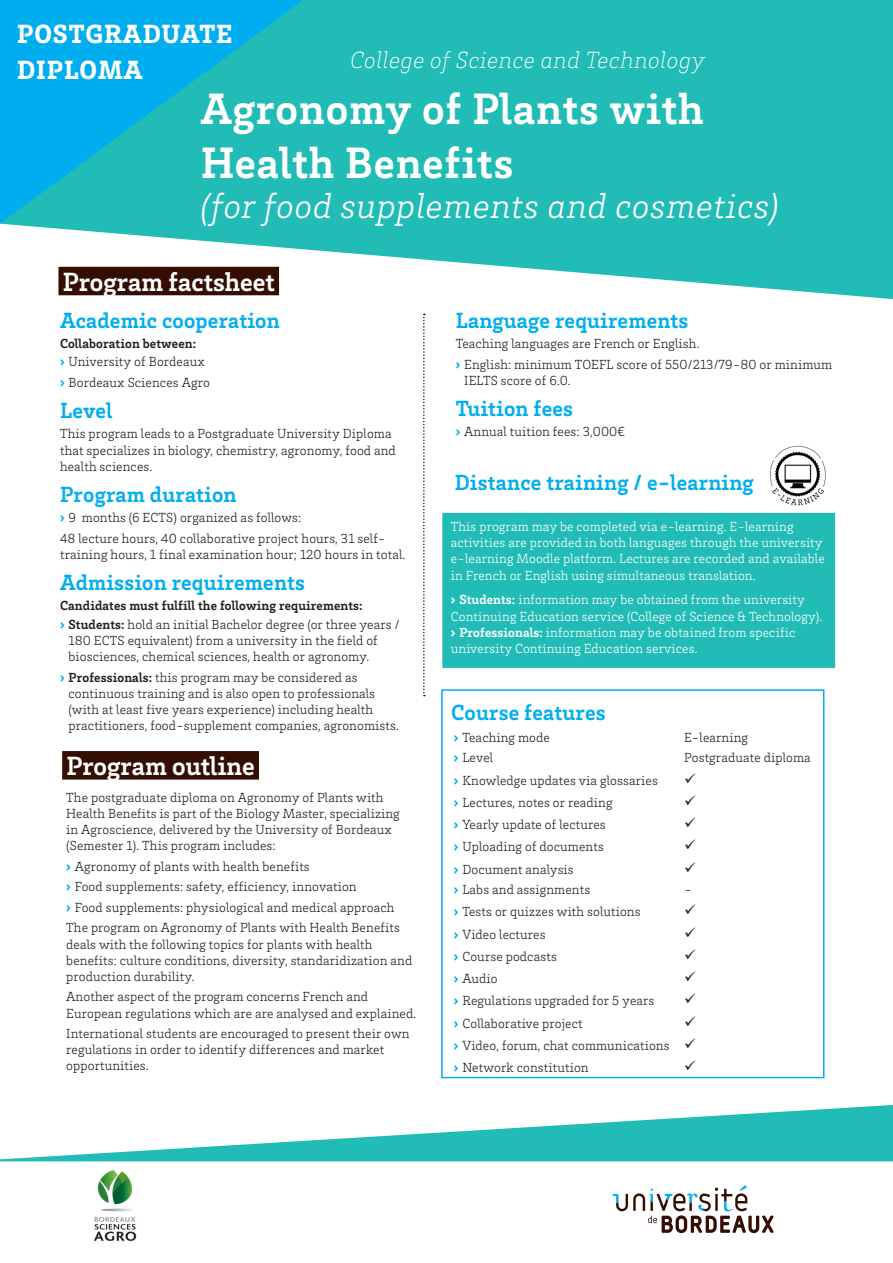
<style>
.page{position:relative;width:893px;height:1263px;background:#fff}
.page>*{position:absolute;margin:0;border:0;box-sizing:border-box;transform-origin:0 0}
._00_Titre_Mention{font:700 45px/54px "Brix Slab";letter-spacing:.02em;color:#fff}
._00_Titre_Mention-2{font:italic 300 36px "Brix Slab";letter-spacing:.02em;color:#fff}
.PROGRAM{font:700 27px "Brix Slab";color:#fff}
.Etude{font:900 27px "Brix Slab";letter-spacing:.035em;color:#fff}
._00_Titre_Mention-3{font:italic 200 24px "Brix Slab";letter-spacing:.02em;color:#fff}
.P02_03_04_Titre_Bleu{font:700 22.5px "Brix Slab";letter-spacing:.01em;color:#00aeef}
.P02_03_04_Texte_Ligh{font:300 13.5px/16.2px "Brix Slab";letter-spacing:.01em;color:#231f20}
._02_Encart_TEXTE_Lig{font:300 13.5px/16.2px "Brix Slab";letter-spacing:.01em;color:#fff}
.Soustitre{font:700 13.5px "Brix Slab";letter-spacing:.01em;color:#231f20}
.s1{font-weight:900;color:#00aeef}
.s2{font-weight:700}
.s3{font-weight:900}
</style>
<div class="page">
<div style="left:441px;top:689px;width:383px;height:389px;border:2px solid #00aeef"></div>
<svg style="left:613px;top:1185px;width:161px;height:48px"></svg>
<div style="left:62px;top:751px;width:197px;height:28px;background:#340d03"></div>
<svg style="left:0;top:1105px;width:893px;height:56px;fill:#22bcb6"></svg>
<svg style="left:4px;top:0;width:889px;height:299px;fill:#22bcb6"></svg>
<svg style="left:0;top:0;width:303px;height:224px"></svg>
<svg style="left:423px;top:314px;width:2px;height:382px"></svg>
<img style="left:94px;top:1170px;width:43px;height:71px">
<div style="left:442px;top:512px;width:394px;height:157px;background:#22bcb6"></div>
<div style="left:441px;top:511px;width:396px;height:158px;border:2px solid #fff"></div>
<img style="left:769px;top:445px;width:57px;height:61px">
<p class="Etude" style="left:17px;top:16px;width:217px">POSTGRADUATE</p>
<p class="Etude" style="left:17px;top:52px;width:127px">DIPLOMA</p>
<p class="_00_Titre_Mention-3" style="left:350px;top:43px;width:356px">College of Science and Technology</p>
<p class="_00_Titre_Mention" style="left:201px;top:79px;width:504px">Agronomy of Plants with<br>Health Benefits</p>
<p class="_00_Titre_Mention-2" style="left:201px;top:182px;width:579px">(for food supplements and cosmetics)</p>
<p class="PROGRAM" style="left:63px;top:264px;width:214px">Program factsheet</p>
<p class="P02_03_04_Titre_Bleu" style="left:60px;top:305px;width:221px">Academic cooperation</p>
<p class="Soustitre" style="left:60px;top:335px;width:138px">Collaboration between:</p>
<p class="P02_03_04_Texte_Ligh" style="left:60px;top:353px;width:146px"><span class="s1">›</span> University of Bordeaux</p>
<p class="P02_03_04_Texte_Ligh" style="left:60px;top:374px;width:151px"><span class="s1">›</span> Bordeaux Sciences Agro</p>
<p class="P02_03_04_Titre_Bleu" style="left:60px;top:396px;width:54px">Level</p>
<p class="P02_03_04_Texte_Ligh" style="left:60px;top:425px;width:337px">This program leads to a Postgraduate University Diploma that specializes in biology, chemistry, agronomy, food and health sciences.</p>
<p class="P02_03_04_Titre_Bleu" style="left:60px;top:479px;width:178px">Program duration</p>
<p class="P02_03_04_Texte_Ligh" style="left:60px;top:509px;width:243px"><span class="s1">›</span> 9 months (6 ECTS) organized as follows:</p>
<p class="P02_03_04_Texte_Ligh" style="left:60px;top:530px;width:347px">48 lecture hours, 40 collaborative project hours, 31 self&shy;training hours, 1 final examination hour; 120 hours in total.</p>
<p class="P02_03_04_Titre_Bleu" style="left:60px;top:568px;width:246px">Admission requirements</p>
<p class="Soustitre" style="left:60px;top:597px;width:304px">Candidates must fulfill the following requirements:</p>
<p class="P02_03_04_Texte_Ligh" style="left:69px;top:615px;width:332px;text-indent:-9px"><span class="s1">›</span> <span class="s2">Students:</span> hold an initial Bachelor degree (or three years /<br>180 ECTS equivalent) from a university in the field of biosciences, chemical sciences, health or agronomy.</p>
<p class="P02_03_04_Texte_Ligh" style="left:69px;top:668px;width:332px;text-indent:-9px"><span class="s1">›</span> <span class="s2">Professionals:</span> this program may be considered as continuous training and is also open to professionals (with at least five years experience) including health practitioners, food-supplement companies, agronomists.</p>
<p class="PROGRAM" style="left:66px;top:748px;width:190px">Program outline</p>
<p class="P02_03_04_Texte_Ligh" style="left:66px;top:789px;width:335px">The postgraduate diploma on Agronomy of Plants with Health Benefits is part of the Biology Master, specializing in Agroscience, delivered by the University of Bordeaux (Semester 1). This program includes:</p>
<p class="P02_03_04_Texte_Ligh" style="left:66px;top:858px;width:245px"><span class="s1">›</span> Agronomy of plants with health benefits</p>
<p class="P02_03_04_Texte_Ligh" style="left:66px;top:878px;width:292px"><span class="s1">›</span> Food supplements: safety, efficiency, innovation</p>
<p class="P02_03_04_Texte_Ligh" style="left:66px;top:899px;width:330px"><span class="s1">›</span> Food supplements: physiological and medical approach</p>
<p class="P02_03_04_Texte_Ligh" style="left:66px;top:919px;width:347px">The program on Agronomy of Plants with Health Benefits deals with the following topics for plants with health benefits: culture conditions, diversity, standaridization and production durability.</p>
<p class="P02_03_04_Texte_Ligh" style="left:66px;top:988px;width:352px">Another aspect of the program concerns French and<br>European regulations which are are analysed and explained.</p>
<p class="P02_03_04_Texte_Ligh" style="left:66px;top:1025px;width:345px">International students are encouraged to present their own regulations in order to identify differences and market opportunities.</p>
<p class="P02_03_04_Titre_Bleu" style="left:456px;top:305px;width:234px">Language requirements</p>
<p class="P02_03_04_Texte_Ligh" style="left:456px;top:335px;width:245px">Teaching languages are French or English.</p>
<p class="P02_03_04_Texte_Ligh" style="left:464px;top:355px;width:369px;text-indent:-9px"><span class="s1">›</span> English: minimum TOEFL score of 550/213/79-80 or minimum<br>IELTS score of 6.0.</p>
<p class="P02_03_04_Titre_Bleu" style="left:456px;top:393px;width:119px">Tuition fees</p>
<p class="P02_03_04_Texte_Ligh" style="left:456px;top:423px;width:171px"><span class="s1">›</span> Annual tuition fees: 3,000€</p>
<p class="P02_03_04_Titre_Bleu" style="left:455px;top:468px;width:300px">Distance training / e-learning</p>
<p class="_02_Encart_TEXTE_Lig" style="left:451px;top:518px;width:375px">This program may be completed via e-learning. E-learning activities are provided in both languages through the university e-learning Moodle platform. Lectures are recorded and available in French or English using simultaneous translation.</p>
<p class="_02_Encart_TEXTE_Lig" style="left:451px;top:591px;width:373px"><span class="s3">›</span> <span class="s2">Students:</span> information may be obtained from the university<br>Continuing Education service (College of Science &amp; Technology).</p>
<p class="_02_Encart_TEXTE_Lig" style="left:451px;top:624px;width:346px"><span class="s3">›</span> <span class="s2">Professionals:</span> information may be obtained from specific university Continuing Education services.</p>
<p class="P02_03_04_Titre_Bleu" style="left:451px;top:697px;width:156px">Course features</p>
<p class="P02_03_04_Texte_Ligh" style="left:454px;top:729px;width:98px"><span class="s1">›</span> Teaching mode</p>
<p class="P02_03_04_Texte_Ligh" style="left:684px;top:729px;width:66px">E-learning</p>
<p class="P02_03_04_Texte_Ligh" style="left:454px;top:749px;width:41px"><span class="s1">›</span> Level</p>
<p class="P02_03_04_Texte_Ligh" style="left:684px;top:749px;width:128px">Postgraduate diploma</p>
<p class="P02_03_04_Texte_Ligh" style="left:454px;top:771px;width:205px"><span class="s1">›</span> Knowledge updates via glossaries</p>
<p class="P02_03_04_Texte_Ligh" style="left:454px;top:794px;width:160px"><span class="s1">›</span> Lectures, notes or reading</p>
<p class="P02_03_04_Texte_Ligh" style="left:454px;top:816px;width:153px"><span class="s1">›</span> Yearly update of lectures</p>
<p class="P02_03_04_Texte_Ligh" style="left:454px;top:838px;width:151px"><span class="s1">›</span> Uploading of documents</p>
<p class="P02_03_04_Texte_Ligh" style="left:454px;top:860px;width:121px"><span class="s1">›</span> Document analysis</p>
<p class="P02_03_04_Texte_Ligh" style="left:454px;top:881px;width:138px"><span class="s1">›</span> Labs and assignments</p>
<p class="P02_03_04_Texte_Ligh" style="left:684px;top:881px;width:9px">-</p>
<p class="P02_03_04_Texte_Ligh" style="left:454px;top:903px;width:188px"><span class="s1">›</span> Tests or quizzes with solutions</p>
<p class="P02_03_04_Texte_Ligh" style="left:454px;top:925px;width:93px"><span class="s1">›</span> Video lectures</p>
<p class="P02_03_04_Texte_Ligh" style="left:454px;top:948px;width:104px"><span class="s1">›</span> Course podcasts</p>
<p class="P02_03_04_Texte_Ligh" style="left:454px;top:970px;width:45px"><span class="s1">›</span> Audio</p>
<p class="P02_03_04_Texte_Ligh" style="left:454px;top:992px;width:202px"><span class="s1">›</span> Regulations upgraded for 5 years</p>
<p class="P02_03_04_Texte_Ligh" style="left:454px;top:1014px;width:130px"><span class="s1">›</span> Collaborative project</p>
<p class="P02_03_04_Texte_Ligh" style="left:454px;top:1037px;width:243px"><span class="s1">›</span> Video, forum, chat communications ✓</p>
<p class="P02_03_04_Texte_Ligh" style="left:454px;top:1059px;width:136px"><span class="s1">›</span> Network constitution</p>
</div>
